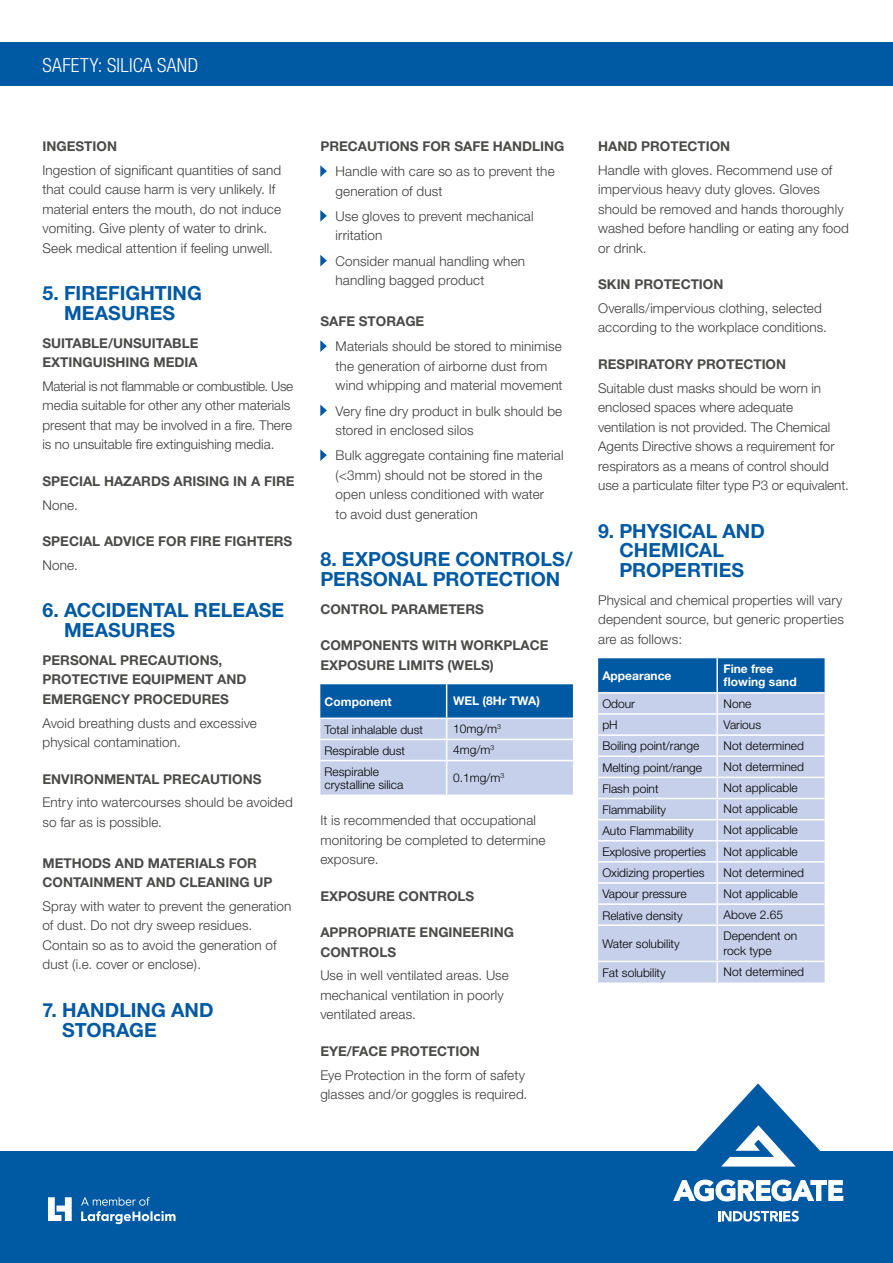
<style>
.page{position:relative;width:893px;height:1263px;background:#fff}
.page>*{position:absolute;margin:0;border:0;box-sizing:border-box;transform-origin:0 0}
.t1{font:700 19.5px/19.5px "Helvetica Neue";letter-spacing:.005em;color:#0059a3}
.t2{font:300 condensed 19.5px "Helvetica Neue";letter-spacing:.015em;color:#fff}
.t3{font:300 13.5px/19.5px "Helvetica Neue";letter-spacing:.01em;color:#3c3c3b}
.t4{font:700 13.5px/19.5px "Helvetica Neue";color:#4a4a49}
.t5{font:300 12px/13.5px "Helvetica Neue";color:#000}
.t6{font:700 12px/13.5px "Helvetica Neue";color:#fff}
</style>
<div class="page">
<div style="left:0;top:1151px;width:893px;height:112px;background:#0059a3"></div>
<svg style="left:48px;top:1197px;width:24px;height:24px"></svg>
<svg style="left:81px;top:1197px;width:95px;height:27px"></svg>
<svg style="left:673px;top:1083px;width:171px;height:118px"></svg>
<svg style="left:718px;top:1211px;width:81px;height:10px"></svg>
<svg style="left:320px;top:165px;width:7px;height:12px"></svg>
<svg style="left:320px;top:210px;width:7px;height:12px"></svg>
<svg style="left:320px;top:255px;width:7px;height:11px"></svg>
<svg style="left:320px;top:340px;width:7px;height:12px"></svg>
<svg style="left:320px;top:405px;width:7px;height:11px"></svg>
<svg style="left:320px;top:449px;width:7px;height:12px"></svg>
<svg style="left:320px;top:684px;width:253px;height:110px;background:#8daed5"></svg>
<hr style="left:446px;top:761px;width:1px;height:33px;background:#fff">
<div style="left:598px;top:757px;width:227px;height:225px;background:#c6d0ea"></div>
<svg style="left:598px;top:658px;width:227px;height:97px;background:#84a9d2"></svg>
<hr style="left:716px;top:757px;width:2px;height:20px;background:#fff">
<hr style="left:716px;top:778px;width:2px;height:20px;background:#fff">
<hr style="left:716px;top:799px;width:2px;height:20px;background:#fff">
<hr style="left:716px;top:820px;width:2px;height:20px;background:#fff">
<hr style="left:716px;top:841px;width:2px;height:20px;background:#fff">
<svg style="left:716px;top:863px;width:2px;height:61px"></svg>
<hr style="left:716px;top:926px;width:2px;height:35px;background:#fff">
<hr style="left:716px;top:962px;width:2px;height:20px;background:#fff">
<hr style="left:598px;top:861px;width:119px;height:2px;background:#fff">
<hr style="left:598px;top:882px;width:119px;height:2px;background:#fff">
<hr style="left:598px;top:903px;width:119px;height:2px;background:#fff">
<hr style="left:598px;top:924px;width:119px;height:2px;background:#fff">
<hr style="left:598px;top:961px;width:119px;height:1px;background:#fff">
<hr style="left:598px;top:777px;width:119px;height:1px;background:#fff">
<hr style="left:717px;top:777px;width:108px;height:1px;background:#fff">
<hr style="left:598px;top:840px;width:119px;height:1px;background:#fff">
<hr style="left:717px;top:840px;width:108px;height:1px;background:#fff">
<hr style="left:598px;top:798px;width:119px;height:1px;background:#fff">
<hr style="left:717px;top:798px;width:108px;height:1px;background:#fff">
<hr style="left:717px;top:861px;width:108px;height:2px;background:#fff">
<hr style="left:717px;top:882px;width:108px;height:2px;background:#fff">
<hr style="left:717px;top:903px;width:108px;height:2px;background:#fff">
<hr style="left:717px;top:924px;width:108px;height:2px;background:#fff">
<hr style="left:717px;top:961px;width:108px;height:1px;background:#fff">
<hr style="left:598px;top:819px;width:119px;height:1px;background:#fff">
<hr style="left:717px;top:819px;width:108px;height:1px;background:#fff">
<div style="left:0;top:43px;width:893px;height:43px;background:#0059a3"></div>
<h1 class="t2" style="left:43px;top:54px;width:157px">SAFETY: SILICA SAND</h1>
<p class="t4" style="left:43px;top:136px;width:76px">INGESTION</p>
<p class="t3" style="left:43px;top:160px;width:240px">Ingestion of significant quantities of sand that could cause harm is very unlikely. If material enters the mouth, do not induce vomiting. Give plenty of water to drink.<br>Seek medical attention if feeling unwell.</p>
<h1 class="t1" style="left:43px;top:283px;width:161px;text-align:center">5. FIREFIGHTING<br>MEASURES</h1>
<p class="t4" style="left:43px;top:333px;width:158px">SUITABLE/UNSUITABLE<br>EXTINGUISHING MEDIA</p>
<p class="t3" style="left:43px;top:376px;width:252px">Material is not flammable or combustible. Use media suitable for other any other materials present that may be involved in a fire. There is no unsuitable fire extinguishing media.</p>
<p class="t4" style="left:43px;top:471px;width:253px">SPECIAL HAZARDS ARISING IN A FIRE</p>
<p class="t3" style="left:43px;top:495px;width:37px">None.</p>
<p class="t4" style="left:43px;top:531px;width:251px">SPECIAL ADVICE FOR FIRE FIGHTERS</p>
<p class="t3" style="left:43px;top:555px;width:37px">None.</p>
<h1 class="t1" style="left:64px;top:600px;width:222px;text-indent:-22px">6. ACCIDENTAL RELEASE<br>MEASURES</h1>
<p class="t4" style="left:43px;top:650px;width:205px">PERSONAL PRECAUTIONS,<br>PROTECTIVE EQUIPMENT AND<br>EMERGENCY PROCEDURES</p>
<p class="t3" style="left:43px;top:713px;width:216px">Avoid breathing dusts and excessive physical contamination.</p>
<p class="t4" style="left:43px;top:769px;width:220px">ENVIRONMENTAL PRECAUTIONS</p>
<p class="t3" style="left:43px;top:793px;width:252px">Entry into watercourses should be avoided so far as is possible.</p>
<p class="t4" style="left:43px;top:853px;width:231px">METHODS AND MATERIALS FOR<br>CONTAINMENT AND CLEANING UP</p>
<p class="t3" style="left:43px;top:896px;width:250px">Spray with water to prevent the generation of dust. Do not dry sweep residues.<br>Contain so as to avoid the generation of dust (i.e. cover or enclose).</p>
<h1 class="t1" style="left:62px;top:1000px;width:153px;text-indent:-20px">7. HANDLING AND<br>STORAGE</h1>
<p class="t4" style="left:320px;top:136px;width:246px">PRECAUTIONS FOR SAFE HANDLING</p>
<p class="t3" style="left:336px;top:161px;width:221px">Handle with care so as to prevent the generation of dust</p>
<p class="t3" style="left:336px;top:206px;width:200px">Use gloves to prevent mechanical irritation</p>
<p class="t3" style="left:336px;top:251px;width:191px">Consider manual handling when handling bagged product</p>
<p class="t4" style="left:320px;top:311px;width:106px">SAFE STORAGE</p>
<p class="t3" style="left:336px;top:336px;width:229px">Materials should be stored to minimise the generation of airborne dust from wind whipping and material movement</p>
<p class="t3" style="left:336px;top:401px;width:228px">Very fine dry product in bulk should be stored in enclosed silos</p>
<p class="t3" style="left:336px;top:445px;width:229px">Bulk aggregate containing fine material (&lt;3mm) should not be stored in the open unless conditioned with water<br>to avoid dust generation</p>
<h1 class="t1" style="left:320px;top:549px;width:254px">8. EXPOSURE CONTROLS/<br>PERSONAL PROTECTION</h1>
<p class="t4" style="left:320px;top:599px;width:165px">CONTROL PARAMETERS</p>
<p class="t4" style="left:320px;top:635px;width:230px">COMPONENTS WITH WORKPLACE<br>EXPOSURE LIMITS (WELS)</p>
<p class="t6" style="left:325px;top:695px;width:69px">Component</p>
<p class="t6" style="left:453px;top:694px;width:88px">WEL (8Hr TWA)</p>
<p class="t5" style="left:325px;top:722px;width:100px">Total inhalable dust</p>
<p class="t5" style="left:453px;top:722px;width:49px">10mg/m<sup>3</sup></p>
<p class="t5" style="left:325px;top:743px;width:82px">Respirable dust</p>
<p class="t5" style="left:453px;top:743px;width:43px">4mg/m<sup>3</sup></p>
<p class="t5" style="left:325px;top:764px;width:80px">Respirable crystalline silica</p>
<p class="t5" style="left:453px;top:770px;width:53px">0.1mg/m<sup>3</sup></p>
<p class="t3" style="left:320px;top:810px;width:227px">It is recommended that occupational monitoring be completed to determine exposure.</p>
<p class="t4" style="left:320px;top:886px;width:156px">EXPOSURE CONTROLS</p>
<p class="t4" style="left:320px;top:922px;width:195px">APPROPRIATE ENGINEERING<br>CONTROLS</p>
<p class="t3" style="left:320px;top:965px;width:190px">Use in well ventilated areas. Use mechanical ventilation in poorly ventilated areas.</p>
<p class="t4" style="left:320px;top:1041px;width:161px">EYE/FACE PROTECTION</p>
<p class="t3" style="left:320px;top:1065px;width:209px">Eye Protection in the form of safety glasses and/or goggles is required.</p>
<p class="t4" style="left:598px;top:136px;width:134px">HAND PROTECTION</p>
<p class="t3" style="left:598px;top:160px;width:252px">Handle with gloves. Recommend use of impervious heavy duty gloves. Gloves should be removed and hands thoroughly washed before handling or eating any food or drink.</p>
<p class="t4" style="left:598px;top:274px;width:127px">SKIN PROTECTION</p>
<p class="t3" style="left:598px;top:298px;width:230px">Overalls/impervious clothing, selected according to the workplace conditions.</p>
<p class="t4" style="left:598px;top:354px;width:189px">RESPIRATORY PROTECTION</p>
<p class="t3" style="left:598px;top:378px;width:252px">Suitable dust masks should be worn in enclosed spaces where adequate ventilation is not provided. The Chemical Agents Directive shows a requirement for respirators as a means of control should use a particulate filter type P3 or equivalent.</p>
<h1 class="t1" style="left:619px;top:521px;width:147px;text-indent:-21px">9. PHYSICAL AND<br>CHEMICAL<br>PROPERTIES</h1>
<p class="t3" style="left:598px;top:590px;width:247px;text-align:justify">Physical and chemical properties will vary dependent source, but generic properties are as follows:</p>
<p class="t6" style="left:602px;top:669px;width:71px">Appearance</p>
<p class="t6" style="left:724px;top:662px;width:75px">Fine free flowing sand</p>
<p class="t5" style="left:602px;top:697px;width:34px">Odour</p>
<p class="t5" style="left:724px;top:696px;width:29px">None</p>
<p class="t5" style="left:602px;top:718px;width:17px">pH</p>
<p class="t5" style="left:724px;top:717px;width:39px">Various</p>
<p class="t5" style="left:602px;top:739px;width:98px">Boiling point/range</p>
<p class="t5" style="left:724px;top:739px;width:82px">Not determined</p>
<p class="t5" style="left:602px;top:760px;width:101px">Melting point/range</p>
<p class="t5" style="left:724px;top:760px;width:82px">Not determined</p>
<p class="t5" style="left:602px;top:781px;width:58px">Flash point</p>
<p class="t5" style="left:724px;top:781px;width:76px">Not applicable</p>
<p class="t5" style="left:602px;top:802px;width:65px">Flammability</p>
<p class="t5" style="left:724px;top:802px;width:76px">Not applicable</p>
<p class="t5" style="left:602px;top:824px;width:93px">Auto Flammability</p>
<p class="t5" style="left:724px;top:823px;width:76px">Not applicable</p>
<p class="t5" style="left:602px;top:845px;width:105px">Explosive properties</p>
<p class="t5" style="left:724px;top:844px;width:76px">Not applicable</p>
<p class="t5" style="left:602px;top:866px;width:104px">Oxidizing properties</p>
<p class="t5" style="left:724px;top:865px;width:82px">Not determined</p>
<p class="t5" style="left:602px;top:887px;width:86px">Vapour pressure</p>
<p class="t5" style="left:724px;top:886px;width:76px">Not applicable</p>
<p class="t5" style="left:602px;top:908px;width:82px">Relative density</p>
<p class="t5" style="left:724px;top:908px;width:61px">Above 2.65</p>
<p class="t5" style="left:602px;top:937px;width:79px">Water solubility</p>
<p class="t5" style="left:724px;top:928px;width:75px;line-height:15px">Dependent on rock type</p>
<p class="t5" style="left:602px;top:965px;width:65px">Fat solubility</p>
<p class="t5" style="left:724px;top:965px;width:82px">Not determined</p>
</div>
